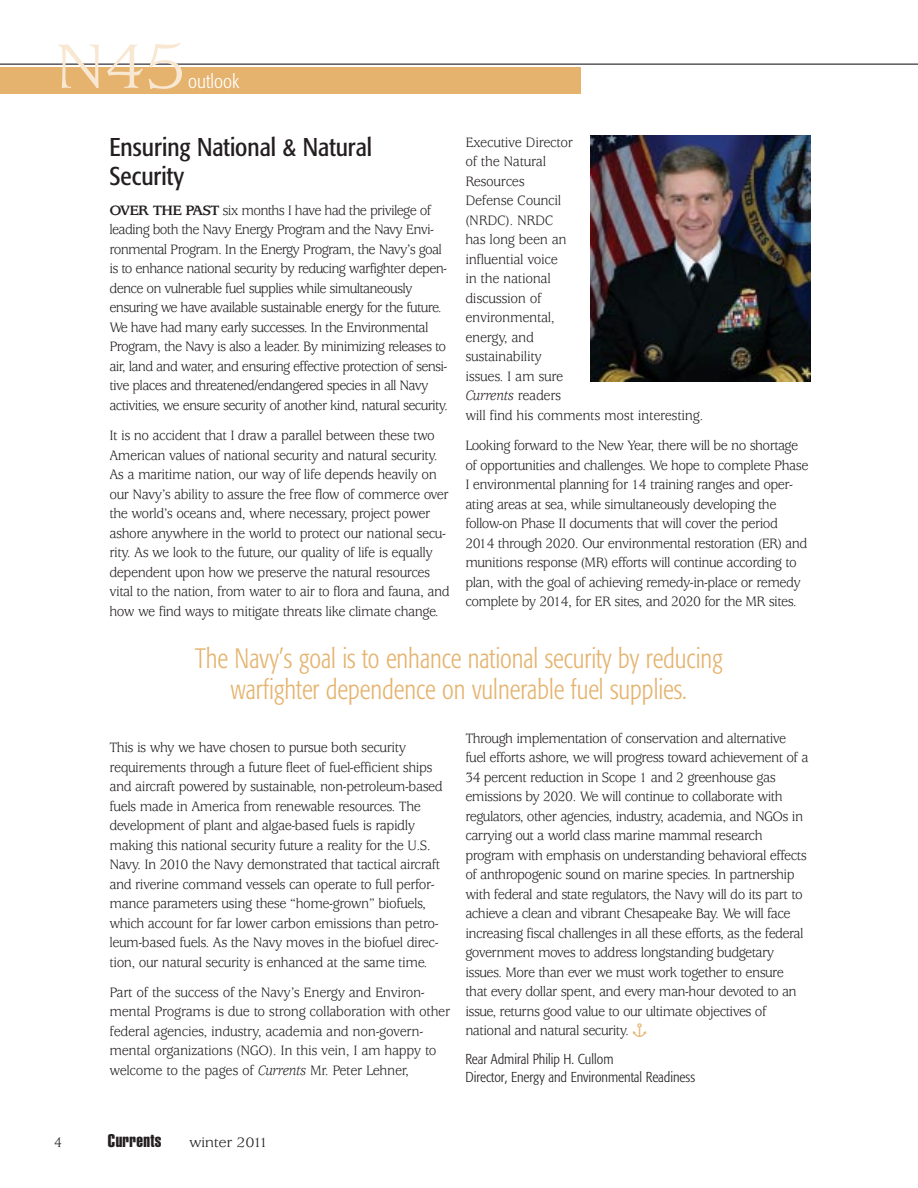
<style>
.page{position:relative;width:918px;height:1188px;background:#fff}
.page>*{position:absolute;margin:0;border:0;box-sizing:border-box;transform-origin:0 0}
.t1{font:69px "Usherwood";color:#f8e7d1;scale:1.1 1}
.t2{font:300 condensed 27.9px/31px "Formata";color:#e5b36e;text-align:center;scale:.92 1}
.t3{font:condensed 25.5px/28.5px "Formata";color:#231f20}
.t4{font:300 condensed 19.5px "Formata";color:#fff}
.t5{font:18px "Helvetica Extra Compressed";letter-spacing:.02em;color:#231f20;scale:1.1 1}
.t6{font:15px/19.5px "Usherwood";letter-spacing:-.04em;color:#231f20;scale:.95 1}
.t7{font:15px/19.5px "Usherwood";letter-spacing:-.02em;color:#231f20;scale:.95 1}
.t8{font:15px "Usherwood";letter-spacing:-.04em;color:#231f20;scale:1.1 1}
.t9{font:300 condensed 14.25px/18px "Formata";color:#231f20}
.s1{font-weight:700}
.s2{font-style:italic}
</style>
<div class="page">
<hr style="left:0;top:64px;width:918px;height:1px;background:#231f20">
<div style="left:0;top:67px;width:580px;height:27px;background:#e5b36e"></div>
<img style="left:591px;top:135px;width:219px;height:246px">
<h1 class="t1" style="left:54px;top:40px;width:122px">N45</h1>
<h3 class="t4" style="left:188px;top:73px;width:53px">outlook</h3>
<h3 class="t3" style="left:110px;top:135px;width:264px">Ensuring National &amp; Natural<br>Security</h3>
<p class="t6" style="left:109px;top:202px;width:358px"><span class="s1">OVER THE PAST</span> six months I have had the privilege of leading both the Navy Energy Program and the Navy Envi&shy;ronmental Program. In the Energy Program, the Navy’s goal is to enhance national security by reducing warfighter depen&shy;dence on vulnerable fuel supplies while simultaneously ensuring we have available sustainable energy for the future.<br>We have had many early successes. In the Environmental Program, the Navy is also a leader. By minimizing releases to air, land and water, and ensuring effective protection of sensi&shy;tive places and threatened/endangered species in all Navy activities, we ensure security of another kind, natural security.</p>
<p class="t6" style="left:109px;top:427px;width:360px">It is no accident that I draw a parallel between these two American values of national security and natural security.<br>As a maritime nation, our way of life depends heavily on our Navy’s ability to assure the free flow of commerce over the world’s oceans and, where necessary, project power ashore anywhere in the world to protect our national secu&shy;rity. As we look to the future, our quality of life is equally dependent upon how we preserve the natural resources vital to the nation, from water to air to flora and fauna, and how we find ways to mitigate threats like climate change.</p>
<p class="t7" style="left:465px;top:134px;width:252px">Executive Director<br>of the Natural<br>Resources<br>Defense Council<br>(NRDC). NRDC<br>has long been an<br>influential voice<br>in the national<br>discussion of<br>environmental,<br>energy, and<br>sustainability<br>issues. I am sure<br><span class="s2">Currents</span> readers<br>will find his comments most interesting.</p>
<p class="t6" style="left:465px;top:437px;width:363px">Looking forward to the New Year, there will be no shortage of opportunities and challenges. We hope to complete Phase I environmental planning for 14 training ranges and oper&shy;ating areas at sea, while simultaneously developing the follow-on Phase II documents that will cover the period 2014 through 2020. Our environmental restoration (ER) and munitions response (MR) efforts will continue according to plan, with the goal of achieving remedy-in-place or remedy complete by 2014, for ER sites, and 2020 for the MR sites.</p>
<h2 class="t2" style="left:195px;top:645px;width:575px">The Navy’s goal is to enhance national security by reducing warfighter dependence on vulnerable fuel supplies.</h2>
<p class="t6" style="left:109px;top:739px;width:352px">This is why we have chosen to pursue both security requirements through a future fleet of fuel-efficient ships and aircraft powered by sustainable, non-petroleum-based fuels made in America from renewable resources. The development of plant and algae-based fuels is rapidly making this national security future a reality for the U.S.<br>Navy. In 2010 the Navy demonstrated that tactical aircraft and riverine command vessels can operate to full perfor&shy;mance parameters using these “home-grown” biofuels, which account for far lower carbon emissions than petro&shy;leum-based fuels. As the Navy moves in the biofuel direc&shy;tion, our natural security is enhanced at the same time.</p>
<p class="t7" style="left:109px;top:984px;width:360px">Part of the success of the Navy’s Energy and Environ&shy;mental Programs is due to strong collaboration with other federal agencies, industry, academia and non-govern&shy;mental organizations (NGO). In this vein, I am happy to welcome to the pages of <span class="s2">Currents</span> Mr. Peter Lehner,</p>
<p class="t6" style="left:465px;top:730px;width:363px">Through implementation of conservation and alternative fuel efforts ashore, we will progress toward achievement of a 34 percent reduction in Scope 1 and 2 greenhouse gas emissions by 2020. We will continue to collaborate with regulators, other agencies, industry, academia, and NGOs in carrying out a world class marine mammal research program with emphasis on understanding behavioral effects of anthropogenic sound on marine species. In partnership with federal and state regulators, the Navy will do its part to achieve a clean and vibrant Chesapeake Bay. We will face increasing fiscal challenges in all these efforts, as the federal government moves to address longstanding budgetary issues. More than ever we must work together to ensure that every dollar spent, and every man-hour devoted to an issue, returns good value to our ultimate objectives of national and natural security.</p>
<p class="t9" style="left:465px;top:1051px;width:231px">Rear Admiral Philip H. Cullom<br>Director, Energy and Environmental Readiness</p>
<p class="t6" style="left:54px;top:1134px;width:10px">4</p>
<p class="t5" style="left:108px;top:1134px;width:50px">Currents</p>
<p class="t8" style="left:189px;top:1137px;width:74px">winter 2011</p>
</div>
